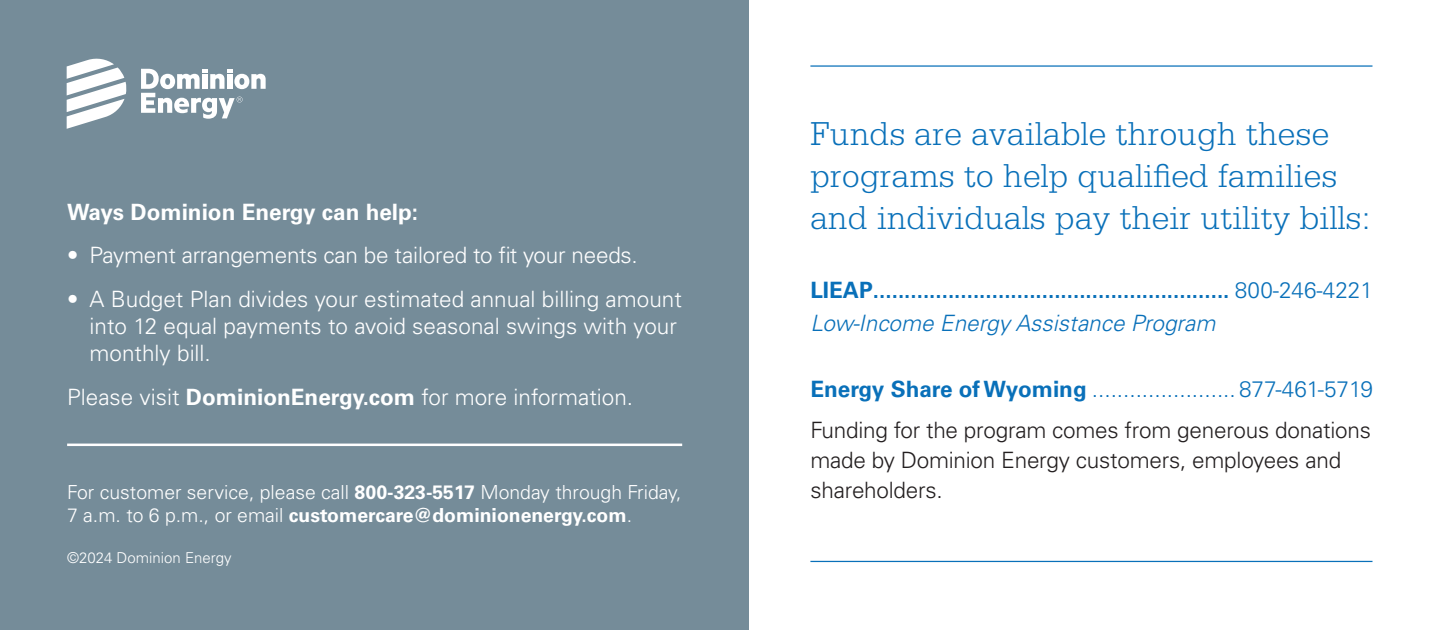
<style>
.page{position:relative;width:1440px;height:630px;background:#fff}
.page>*{position:absolute;margin:0;border:0;box-sizing:border-box;transform-origin:0 0}
.t1{font:300 35px/42px "Serifa Std";letter-spacing:.01em;color:#0970b9}
.t2{font:300 22.5px/27px "Univers LT Std";color:#fff}
.t3{font:300 22.5px/30px "Univers LT Std";letter-spacing:-.01em;color:#231f20}
.t4{font:700 22.5px "Univers LT Std";color:#0970b9}
.t5{font:300 22.5px "Univers LT Std";color:#0970b9}
.t6{font:italic 300 22.5px "Univers LT Std";color:#0970b9}
.t7{font:700 22.5px "Univers LT Std";color:#fff}
.Body_text{font:300 19.5px/23.2px "Univers LT Std";color:#fff}
.Body_text-2{font:300 15px "Univers LT Std";color:#fff}
.s1{font-weight:700}
.s2{font-weight:300}
</style>
<div class="page">
<div style="left:0;top:0;width:749px;height:630px;background:#758c99"></div>
<svg style="left:67px;top:58px;width:60px;height:71px"></svg>
<svg style="left:141px;top:69px;width:125px;height:50px"></svg>
<hr style="left:67px;top:444px;width:615px;height:2px;background:#fff">
<hr style="left:810px;top:65px;width:562px;height:2px;background:#0970b9">
<hr style="left:810px;top:561px;width:562px;height:1px;background:#0970b9">
<p class="t7" style="left:67px;top:198px;width:353px">Ways Dominion Energy can help:</p>
<p class="t2" style="left:67px;top:242px;width:572px">• Payment arrangements can be tailored to fit your needs.</p>
<p class="t2" style="left:90px;top:285px;width:594px;text-indent:-22px">• A Budget Plan divides your estimated annual billing amount into 12 equal payments to avoid seasonal swings with your monthly bill.</p>
<p class="t2" style="left:67px;top:383px;width:567px">Please visit <span class="s1">DominionEnergy.com</span> for more information.</p>
<p class="Body_text" style="left:67px;top:480px;width:616px">For customer service, please call <span class="s1">800-323-5517</span> Monday through Friday,<br>7 a.m. to 6 p.m., or email <span class="s1">customercare@dominionenergy.com</span>.</p>
<p class="Body_text-2" style="left:67px;top:548px;width:166px">©2024 Dominion Energy</p>
<p class="t1" style="left:810px;top:113px;width:562px">Funds are available through these programs to help qualified families and individuals pay their utility bills:</p>
<p class="t4" style="left:810px;top:277px;width:564px">LIEAP......................................................... <span class="s2">800-246-4221</span></p>
<p class="t6" style="left:810px;top:309px;width:406px">Low-Income Energy Assistance Program</p>
<p class="t5" style="left:810px;top:376px;width:564px"><span class="s1">Energy Share of Wyoming</span> ....................... 877-461-5719</p>
<p class="t3" style="left:810px;top:416px;width:562px">Funding for the program comes from generous donations made by Dominion Energy customers, employees and shareholders.</p>
</div>
